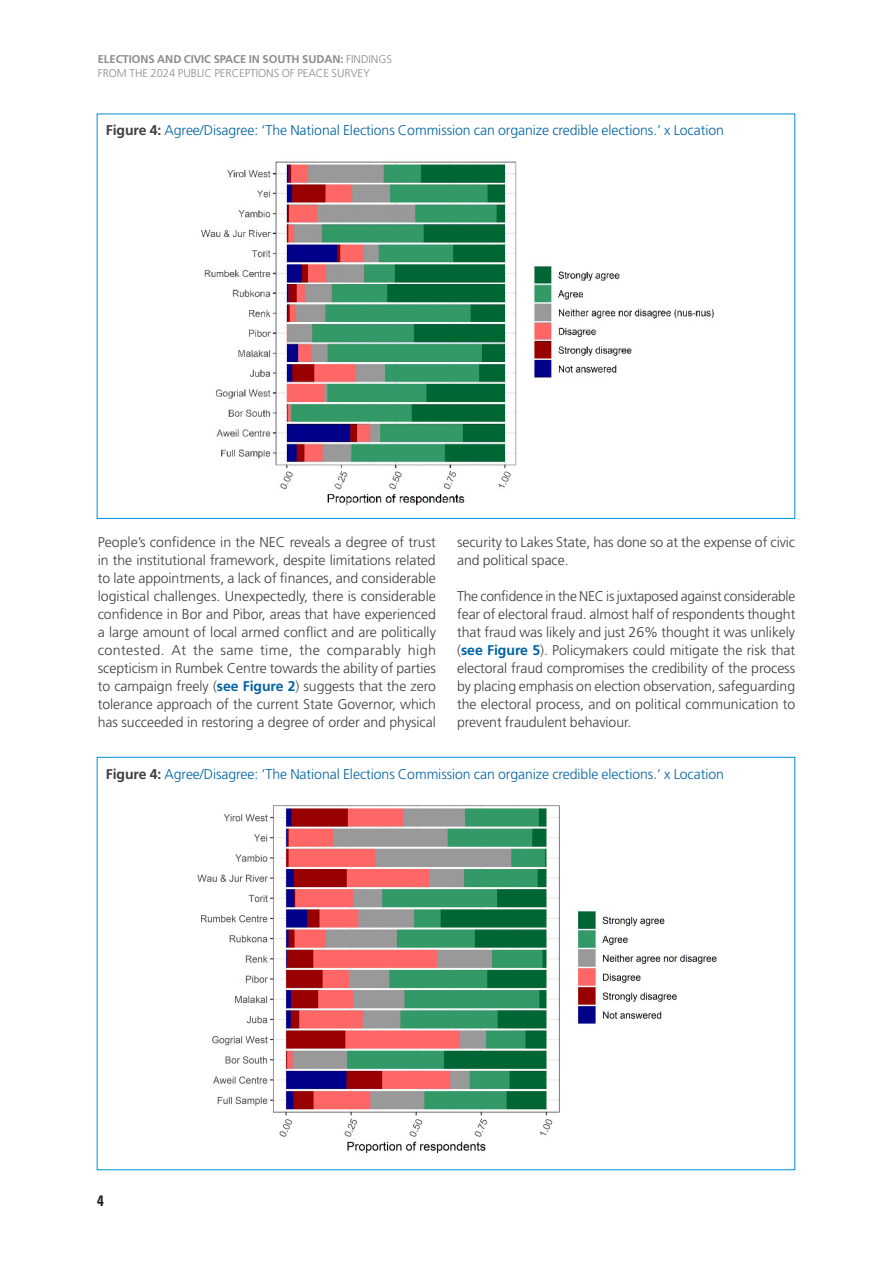
<style>
.page{position:relative;width:893px;height:1263px;background:#fff}
.page>*{position:absolute;margin:0;border:0;box-sizing:border-box;transform-origin:0 0}
.t1{font:700 condensed 15px "Univers LT Std";color:#231f20}
.Body_Text{font:300 14.1px/18px "Frutiger LT Std";letter-spacing:-.005em;color:#3e3e3f;text-align:justify}
.Body_Text-2{font:300 14.1px "Frutiger LT Std";letter-spacing:-.005em;color:#0163a2}
.t2{font:300 11.25px/13.5px "Frutiger LT Std";letter-spacing:-.005em;color:#8a8c8f}
.s1{font-weight:700}
.s2{font-weight:700;color:#3e3e3f}
.s3{font-weight:700;color:#0163a2}
</style>
<div class="page">
<img style="left:201px;top:161px;width:514px;height:345px">
<img style="left:197px;top:805px;width:520px;height:349px">
<p class="t2" style="left:98px;top:53px;width:296px"><span class="s1">ELECTIONS AND CIVIC SPACE IN SOUTH SUDAN:</span> FINDINGS<br>FROM THE 2024 PUBLIC PERCEPTIONS OF PEACE SURVEY</p>
<p class="Body_Text-2" style="left:106px;top:122px;width:620px"><span class="s2">Figure 4:</span> Agree/Disagree: ‘The National Elections Commission can organize credible elections.’ x Location</p>
<p class="Body_Text" style="left:98px;top:533px;width:340px">People’s confidence in the NEC reveals a degree of trust in the institutional framework, despite limitations related to late appointments, a lack of finances, and considerable logistical challenges. Unexpectedly, there is considerable confidence in Bor and Pibor, areas that have experienced a large amount of local armed conflict and are politically contested. At the same time, the comparably high scepticism in Rumbek Centre towards the ability of parties to campaign freely (<span class="s3">see Figure 2</span>) suggests that the zero tolerance approach of the current State Governor, which has succeeded in restoring a degree of order and physical</p>
<p class="Body_Text" style="left:457px;top:533px;width:340px">security to Lakes State, has done so at the expense of civic and political space.</p>
<p class="Body_Text" style="left:457px;top:587px;width:340px">The confidence in the NEC is juxtaposed against considerable fear of electoral fraud. almost half of respondents thought that fraud was likely and just 26% thought it was unlikely (<span class="s3">see Figure 5</span>). Policymakers could mitigate the risk that electoral fraud compromises the credibility of the process by placing emphasis on election observation, safeguarding the electoral process, and on political communication to prevent fraudulent behaviour.</p>
<p class="Body_Text-2" style="left:106px;top:766px;width:620px"><span class="s2">Figure 4:</span> Agree/Disagree: ‘The National Elections Commission can organize credible elections.’ x Location</p>
<p class="t1" style="left:97px;top:1191px;width:8px">4</p>
</div>
